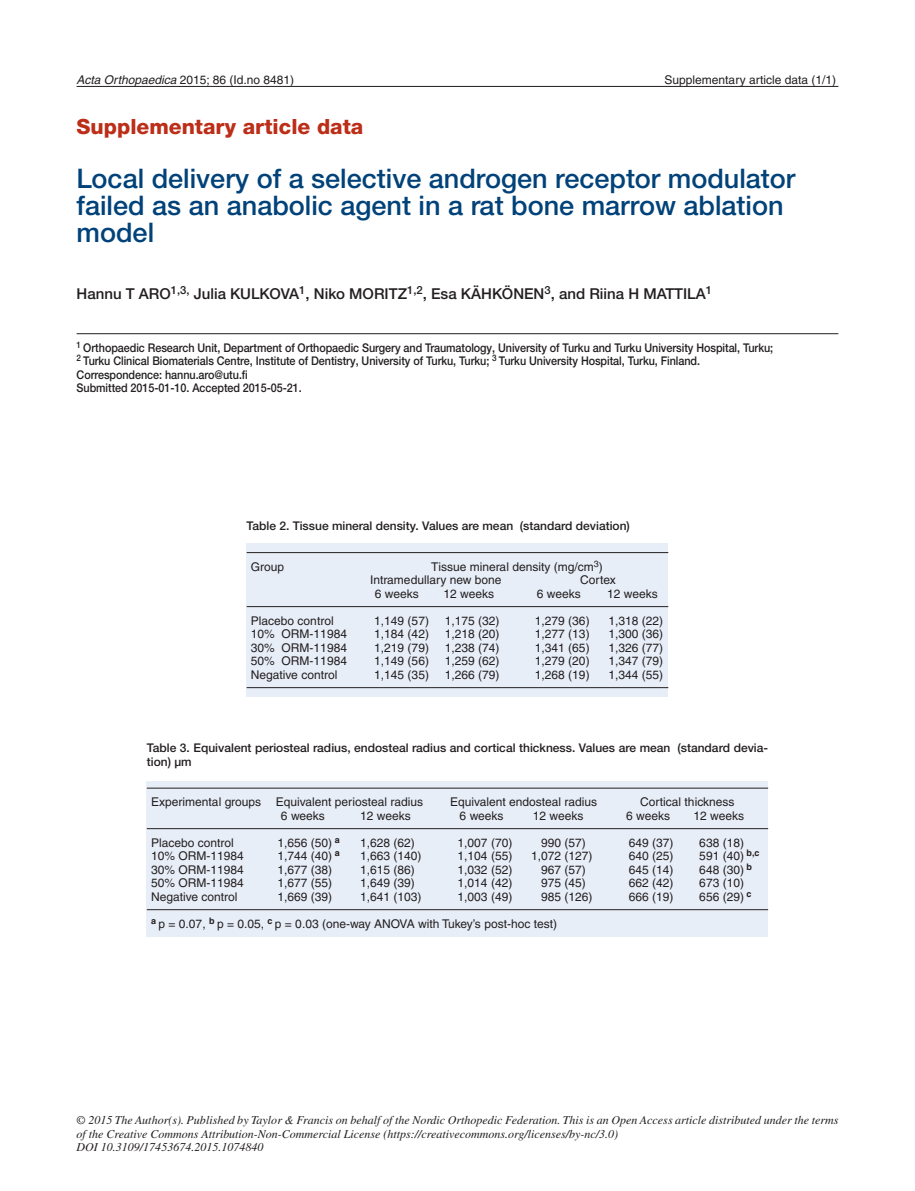
<style>
.page{position:relative;width:915px;height:1191px;background:#fff}
.page>*{position:absolute;margin:0;border:0;box-sizing:border-box;transform-origin:0 0}
.t1{font:500 27px/27px "Helvetica Neue LTW1 G";color:#004279}
.t2{font:800 21px "Helvetica Neue LTW1 G";color:#bc2e18}
.t3{font:500 15px "Helvetica Neue LTW1 G";color:#231f20}
.t4{font:12px/13.5px "Helvetica";color:#231f20}
.t5{font:500 12px/13.5px "Helvetica Neue LTW1 G";letter-spacing:-.005em;color:#231f20;scale:.9 1}
.t6{font:italic 12px/13.5px "Times";color:#231f20}
.t7{font:500 12px/13.5px "Helvetica Neue LTW1 G";letter-spacing:-.005em;color:#231f20}
.s1{font-style:italic}
</style>
<div class="page">
<hr style="left:77px;top:86px;width:761px;height:1px;background:#231f20">
<hr style="left:77px;top:333px;width:761px;height:1px;background:#231f20">
<div style="left:246px;top:543px;width:422px;height:153px;background:#e8eef8"></div>
<hr style="left:246px;top:552px;width:422px;height:1px;background:#231f20">
<hr style="left:246px;top:606px;width:422px;height:1px;background:#231f20">
<hr style="left:246px;top:687px;width:422px;height:1px;background:#231f20">
<div style="left:147px;top:781px;width:620px;height:155px;background:#e8eef8"></div>
<hr style="left:147px;top:788px;width:620px;height:1px;background:#231f20">
<hr style="left:147px;top:828px;width:620px;height:1px;background:#231f20">
<hr style="left:147px;top:909px;width:620px;height:1px;background:#231f20">
<p class="t4" style="left:77px;top:73px;width:219px"><span class="s1">Acta Orthopaedica</span> 2015; 86 (Id.no 8481)</p>
<p class="t4" style="left:664px;top:73px;width:173px">Supplementary article data (1/1)</p>
<h2 class="t2" style="left:77px;top:114px;width:288px">Supplementary article data</h2>
<h1 class="t1" style="left:77px;top:165px;width:720px">Local delivery of a selective androgen receptor modulator failed as an anabolic agent in a rat bone marrow ablation model</h1>
<p class="t3" style="left:77px;top:285px;width:447px">Hannu T Aro<sup>1,3,</sup> Julia Kulkova<sup>1</sup>, Niko Moritz<sup>1,2</sup>, Esa Kähkönen</p>
<p class="t3" style="left:544px;top:285px;width:169px"><sup>3</sup>, and Riina H Mattila<sup>1</sup></p>
<p class="t5" style="left:77px;top:341px;width:775px"><sup>1</sup> Orthopaedic Research Unit, Department of Orthopaedic Surgery and Traumatology, University of Turku and Turku University Hospital, Turku; <sup>2</sup> Turku Clinical Biomaterials Centre, Institute of Dentistry, University of Turku, Turku; <sup>3</sup> Turku University Hospital, Turku, Finland.<br>Correspondence: hannu.aro@utu.fi<br>Submitted 2015-01-10. Accepted 2015-05-21.</p>
<p class="t7" style="left:246px;top:519px;width:384px">Table 2. Tissue mineral density. Values are mean (standard deviation)</p>
<p class="t4" style="left:251px;top:559px;width:35px">Group</p>
<p class="t4" style="left:370px;top:559px;width:234px;text-indent:61px">Tissue mineral density (mg/cm<sup>3</sup>)<br>Intramedullary new bone</p>
<p class="t4" style="left:580px;top:573px;width:37px">Cortex</p>
<p class="t4" style="left:374px;top:586px;width:45px">6 weeks</p>
<p class="t4" style="left:443px;top:586px;width:52px">12 weeks</p>
<p class="t4" style="left:536px;top:586px;width:45px">6 weeks</p>
<p class="t4" style="left:607px;top:586px;width:52px">12 weeks</p>
<p class="t4" style="left:251px;top:613px;width:84px">Placebo control</p>
<p class="t4" style="left:374px;top:613px;width:56px">1,149 (57)</p>
<p class="t4" style="left:444px;top:613px;width:56px">1,175 (32)</p>
<p class="t4" style="left:534px;top:613px;width:56px">1,279 (36)</p>
<p class="t4" style="left:608px;top:613px;width:56px">1,318 (22)</p>
<p class="t4" style="left:251px;top:627px;width:98px">10% ORM-11984</p>
<p class="t4" style="left:374px;top:627px;width:56px">1,184 (42)</p>
<p class="t4" style="left:444px;top:627px;width:56px">1,218 (20)</p>
<p class="t4" style="left:534px;top:627px;width:56px">1,277 (13)</p>
<p class="t4" style="left:608px;top:627px;width:56px">1,300 (36)</p>
<p class="t4" style="left:251px;top:640px;width:98px">30% ORM-11984</p>
<p class="t4" style="left:374px;top:640px;width:56px">1,219 (79)</p>
<p class="t4" style="left:444px;top:640px;width:56px">1,238 (74)</p>
<p class="t4" style="left:534px;top:640px;width:56px">1,341 (65)</p>
<p class="t4" style="left:608px;top:640px;width:56px">1,326 (77)</p>
<p class="t4" style="left:251px;top:654px;width:98px">50% ORM-11984</p>
<p class="t4" style="left:374px;top:654px;width:56px">1,149 (56)</p>
<p class="t4" style="left:444px;top:654px;width:56px">1,259 (62)</p>
<p class="t4" style="left:534px;top:654px;width:56px">1,279 (20)</p>
<p class="t4" style="left:608px;top:654px;width:56px">1,347 (79)</p>
<p class="t4" style="left:251px;top:667px;width:88px">Negative control</p>
<p class="t4" style="left:374px;top:667px;width:56px">1,145 (35)</p>
<p class="t4" style="left:444px;top:667px;width:56px">1,266 (79)</p>
<p class="t4" style="left:534px;top:667px;width:56px">1,268 (19)</p>
<p class="t4" style="left:608px;top:667px;width:56px">1,344 (55)</p>
<p class="t7" style="left:147px;top:741px;width:622px">Table 3. Equivalent periosteal radius, endosteal radius and cortical thickness. Values are mean (standard devia&shy;tion) µm</p>
<p class="t4" style="left:151px;top:795px;width:273px">Experimental groups Equivalent periosteal radius</p>
<p class="t4" style="left:450px;top:795px;width:148px">Equivalent endosteal radius</p>
<p class="t4" style="left:640px;top:795px;width:96px">Cortical thickness</p>
<p class="t4" style="left:281px;top:808px;width:45px">6 weeks</p>
<p class="t4" style="left:360px;top:808px;width:52px">12 weeks</p>
<p class="t4" style="left:459px;top:808px;width:45px">6 weeks</p>
<p class="t4" style="left:532px;top:808px;width:52px">12 weeks</p>
<p class="t4" style="left:626px;top:808px;width:45px">6 weeks</p>
<p class="t4" style="left:693px;top:808px;width:52px">12 weeks</p>
<p class="t4" style="left:151px;top:835px;width:84px">Placebo control</p>
<p class="t4" style="left:277px;top:835px;width:64px">1,656 (50) <sup>a</sup></p>
<p class="t4" style="left:360px;top:835px;width:56px">1,628 (62)</p>
<p class="t4" style="left:457px;top:835px;width:56px">1,007 (70)</p>
<p class="t4" style="left:541px;top:835px;width:46px">990 (57)</p>
<p class="t4" style="left:628px;top:835px;width:46px">649 (37)</p>
<p class="t4" style="left:699px;top:835px;width:46px">638 (18)</p>
<p class="t4" style="left:151px;top:849px;width:94px">10% ORM-11984</p>
<p class="t4" style="left:277px;top:849px;width:64px">1,744 (40) <sup>a</sup></p>
<p class="t4" style="left:360px;top:849px;width:63px">1,663 (140)</p>
<p class="t4" style="left:457px;top:849px;width:56px">1,104 (55)</p>
<p class="t4" style="left:531px;top:849px;width:63px">1,072 (127)</p>
<p class="t4" style="left:628px;top:849px;width:46px">640 (25)</p>
<p class="t4" style="left:699px;top:849px;width:62px">591 (40) <sup>b,c</sup></p>
<p class="t4" style="left:151px;top:862px;width:94px">30% ORM-11984</p>
<p class="t4" style="left:277px;top:862px;width:56px">1,677 (38)</p>
<p class="t4" style="left:360px;top:862px;width:56px">1,615 (86)</p>
<p class="t4" style="left:457px;top:862px;width:56px">1,032 (52)</p>
<p class="t4" style="left:541px;top:862px;width:46px">967 (57)</p>
<p class="t4" style="left:628px;top:862px;width:46px">645 (14)</p>
<p class="t4" style="left:699px;top:862px;width:54px">648 (30) <sup>b</sup></p>
<p class="t4" style="left:151px;top:876px;width:94px">50% ORM-11984</p>
<p class="t4" style="left:277px;top:876px;width:56px">1,677 (55)</p>
<p class="t4" style="left:360px;top:876px;width:56px">1,649 (39)</p>
<p class="t4" style="left:457px;top:876px;width:56px">1,014 (42)</p>
<p class="t4" style="left:541px;top:876px;width:46px">975 (45)</p>
<p class="t4" style="left:628px;top:876px;width:46px">662 (42)</p>
<p class="t4" style="left:699px;top:876px;width:46px">673 (10)</p>
<p class="t4" style="left:151px;top:889px;width:88px">Negative control</p>
<p class="t4" style="left:277px;top:889px;width:56px">1,669 (39)</p>
<p class="t4" style="left:360px;top:889px;width:63px">1,641 (103)</p>
<p class="t4" style="left:457px;top:889px;width:56px">1,003 (49)</p>
<p class="t4" style="left:541px;top:889px;width:53px">985 (126)</p>
<p class="t4" style="left:628px;top:889px;width:46px">666 (19)</p>
<p class="t4" style="left:699px;top:889px;width:54px">656 (29) <sup>c</sup></p>
<p class="t4" style="left:151px;top:916px;width:407px"><sup>a</sup> p = 0.07, <sup>b</sup> p = 0.05, <sup>c</sup> p = 0.03 (one-way ANOVA with Tukey’s post-hoc test)</p>
<p class="t6" style="left:77px;top:1113px;width:763px">© 2015 The Author(s). Published by Taylor &amp; Francis on behalf of the Nordic Orthopedic Federation. This is an Open Access article distributed under the terms of the Creative Commons Attribution-Non-Commercial License (https://creativecommons.org/licenses/by-nc/3.0)<br>DOI 10.3109/17453674.2015.1074840</p>
</div>
